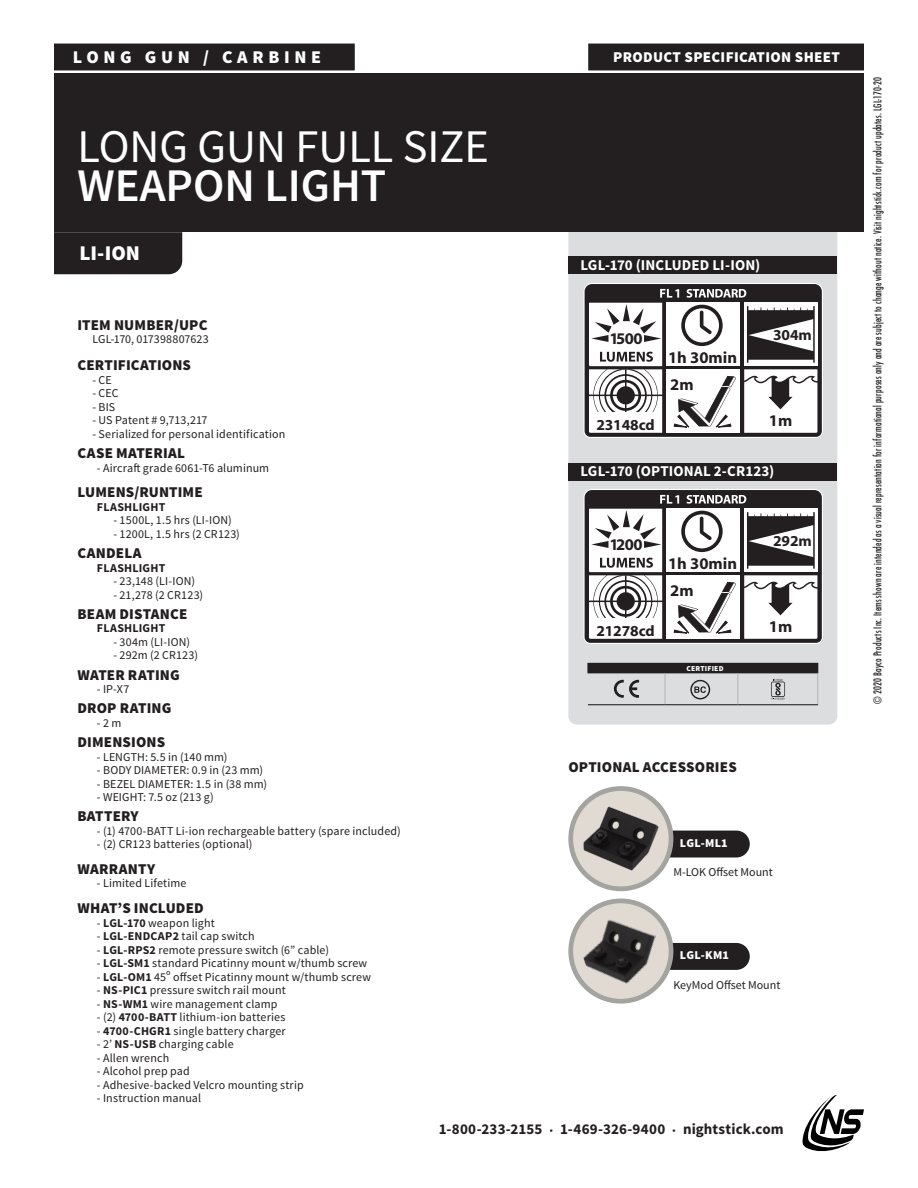
<style>
.page{position:relative;width:918px;height:1188px;background:#fff}
.page>*{position:absolute;margin:0;border:0;box-sizing:border-box;transform-origin:0 0}
.t1{font:46.8px/39px "Source Sans Pro";color:#fff}
.t2{font:900 21px "Source Sans Pro";color:#fff}
.t3{font:900 18px "Source Sans Pro";letter-spacing:.26em;color:#fff}
.t4{font:700 16.35px "Myriad";color:#231f20}
.t5{font:700 15.3px "Myriad";letter-spacing:-.01em;color:#231f20}
.t6{font:900 15px "Source Sans Pro";letter-spacing:.01em;color:#231f20}
.t7{font:700 15px "Source Sans Pro";letter-spacing:.01em;color:#fff}
.t8{font:700 15px "Source Sans Pro";letter-spacing:.005em;color:#231f20}
.t9{font:900 15px "Source Sans Pro";letter-spacing:.02em;color:#fff}
.t10{font:12px "Source Sans Pro";letter-spacing:.01em;color:#231f20}
.t11{font:700 12px "Source Sans Pro";letter-spacing:.015em;color:#231f20}
.t12{font:900 12px "Source Sans Pro";letter-spacing:.015em;color:#fff}
.Cell_Copy{font:condensed 10.5px "Futura";letter-spacing:.02em;color:#231f20;scale:.9 1}
.t13{font:900 7.5px "Source Sans Pro";letter-spacing:.025em;color:#fff}
.s1{font-weight:600}
.s2{font-weight:700}
.s3{font-size:9px}
</style>
<div class="page">
<div style="left:670px;top:831px;width:80px;height:26px;background:#231f20"></div>
<div style="left:568px;top:135px;width:269px;height:590px;background:#dcdddf;border-radius:9px"></div>
<svg style="left:583px;top:283px;width:240px;height:155px;background:#b0afaf"></svg>
<div style="left:54px;top:73px;width:810px;height:159px;background:#231f20"></div>
<div style="left:588px;top:44px;width:276px;height:26px;background:#231f20"></div>
<div style="left:54px;top:232px;width:128px;height:42px;background:#231f20"></div>
<div style="left:568px;top:257px;width:269px;height:17px;background:#231f20"></div>
<svg style="left:802px;top:1095px;width:62px;height:57px"></svg>
<div style="left:54px;top:44px;width:301px;height:26px;background:#231f20"></div>
<svg style="left:571px;top:789px;width:100px;height:100px;background:#d4d0c8"></svg>
<img style="left:583px;top:801px;width:76px;height:76px">
<div style="left:568px;top:786px;width:105px;height:105px;border:5px solid #a3a49f;border-radius:50%"></div>
<svg style="left:670px;top:943px;width:80px;height:27px;background:#2d292a"></svg>
<img style="left:575px;top:905px;width:92px;height:92px">
<div style="left:568px;top:899px;width:105px;height:105px;border:5px solid #a3a49f;border-radius:50%"></div>
<svg style="left:583px;top:489px;width:240px;height:155px;background:#b0afaf"></svg>
<div style="left:568px;top:463px;width:269px;height:18px;background:#231f20"></div>
<div style="left:588px;top:663px;width:230px;height:10px;background:#231f20"></div>
<hr style="left:587px;top:663px;width:78px;height:1px;background:#231f20">
<hr style="left:587px;top:672px;width:78px;height:1px;background:#231f20">
<hr style="left:588px;top:704px;width:77px;height:1px;background:#231f20">
<hr style="left:665px;top:704px;width:73px;height:1px;background:#231f20">
<hr style="left:738px;top:704px;width:80px;height:1px;background:#231f20">
<hr style="left:665px;top:673px;width:1px;height:31px;background:#b2b3b7">
<hr style="left:737px;top:673px;width:1px;height:31px;background:#b2b3b7">
<hr style="left:817px;top:673px;width:1px;height:31px;background:#b2b3b7">
<svg style="left:614px;top:680px;width:25px;height:18px"></svg>
<svg style="left:690px;top:680px;width:20px;height:19px"></svg>
<svg style="left:771px;top:679px;width:14px;height:21px"></svg>
<p class="t3" style="left:73px;top:45px;width:250px">LONG GUN / CARBINE</p>
<p class="t1" style="left:77px;top:127px;width:413px">LONG GUN FULL SIZE<br><span class="s1">WEAPON LIGHT</span></p>
<p class="t2" style="left:79px;top:239px;width:62px">LI-ION</p>
<p class="t6" style="left:77px;top:315px;width:131px">ITEM NUMBER/UPC</p>
<p class="t10" style="left:92px;top:332px;width:118px">LGL-170, 017398807623</p>
<p class="t6" style="left:77px;top:356px;width:115px">CERTIFICATIONS</p>
<p class="t10" style="left:92px;top:372px;width:21px">- CE</p>
<p class="t10" style="left:92px;top:386px;width:27px">- CEC</p>
<p class="t10" style="left:92px;top:399px;width:24px">- BIS</p>
<p class="t10" style="left:92px;top:413px;width:116px">- US Patent # 9,713,217</p>
<p class="t10" style="left:92px;top:426px;width:194px">- Serialized for personal identification</p>
<p class="t6" style="left:77px;top:443px;width:109px">CASE MATERIAL</p>
<p class="t10" style="left:97px;top:460px;width:174px">- Aircraft grade 6061-T6 aluminum</p>
<p class="t6" style="left:77px;top:482px;width:127px">LUMENS/RUNTIME</p>
<p class="t11" style="left:97px;top:499px;width:70px">FLASHLIGHT</p>
<p class="t10" style="left:113px;top:513px;width:120px">- 1500L, 1.5 hrs (LI-ION)</p>
<p class="t10" style="left:113px;top:526px;width:128px">- 1200L, 1.5 hrs (2 CR123)</p>
<p class="t6" style="left:77px;top:543px;width:66px">CANDELA</p>
<p class="t11" style="left:97px;top:560px;width:70px">FLASHLIGHT</p>
<p class="t10" style="left:113px;top:574px;width:83px">- 23,148 (LI-ION)</p>
<p class="t10" style="left:113px;top:587px;width:91px">- 21,278 (2 CR123)</p>
<p class="t6" style="left:77px;top:604px;width:111px">BEAM DISTANCE</p>
<p class="t11" style="left:97px;top:621px;width:70px">FLASHLIGHT</p>
<p class="t10" style="left:113px;top:634px;width:78px">- 304m (LI-ION)</p>
<p class="t10" style="left:113px;top:648px;width:86px">- 292m (2 CR123)</p>
<p class="t6" style="left:77px;top:665px;width:104px">WATER RATING</p>
<p class="t10" style="left:97px;top:682px;width:34px">- IP-X7</p>
<p class="t6" style="left:77px;top:698px;width:96px">DROP RATING</p>
<p class="t10" style="left:97px;top:715px;width:26px">- 2 m</p>
<p class="t6" style="left:77px;top:732px;width:89px">DIMENSIONS</p>
<p class="t10" style="left:97px;top:749px;width:132px">- LENGTH: 5.5 in (140 mm)</p>
<p class="t10" style="left:97px;top:763px;width:168px">- BODY DIAMETER: 0.9 in (23 mm)</p>
<p class="t10" style="left:97px;top:776px;width:172px">- BEZEL DIAMETER: 1.5 in (38 mm)</p>
<p class="t10" style="left:97px;top:790px;width:118px">- WEIGHT: 7.5 oz (213 g)</p>
<p class="t6" style="left:77px;top:806px;width:63px">BATTERY</p>
<p class="t10" style="left:97px;top:823px;width:305px">- (1) 4700-BATT Li-ion rechargeable battery (spare included)</p>
<p class="t10" style="left:97px;top:837px;width:157px">- (2) CR123 batteries (optional)</p>
<p class="t6" style="left:77px;top:859px;width:79px">WARRANTY</p>
<p class="t10" style="left:97px;top:876px;width:91px">- Limited Lifetime</p>
<p class="t6" style="left:77px;top:898px;width:128px">WHAT’S INCLUDED</p>
<p class="t10" style="left:97px;top:915px;width:119px">- <span class="s2">LGL-170</span> weapon light</p>
<p class="t10" style="left:97px;top:929px;width:159px">- <span class="s2">LGL-ENDCAP2</span> tail cap switch</p>
<p class="t10" style="left:97px;top:942px;width:234px">- <span class="s2">LGL-RPS2</span> remote pressure switch (6” cable)</p>
<p class="t10" style="left:97px;top:956px;width:272px">- <span class="s2">LGL-SM1</span> standard Picatinny mount w/thumb screw</p>
<p class="t10" style="left:97px;top:969px;width:275px">- <span class="s2">LGL-OM1</span> 45º offset Picatinny mount w/thumb screw</p>
<p class="t10" style="left:97px;top:983px;width:190px">- <span class="s2">NS-PIC1</span> pressure switch rail mount</p>
<p class="t10" style="left:97px;top:996px;width:182px">- <span class="s2">NS-WM1</span> wire management clamp</p>
<p class="t10" style="left:97px;top:1010px;width:190px">- (2) <span class="s2">4700-BATT</span> lithium-ion batteries</p>
<p class="t10" style="left:97px;top:1023px;width:190px">- <span class="s2">4700-CHGR1</span> single battery charger</p>
<p class="t10" style="left:97px;top:1037px;width:138px">- 2’ <span class="s2">NS-USB</span> charging cable</p>
<p class="t10" style="left:97px;top:1050px;width:74px">- Allen wrench</p>
<p class="t10" style="left:97px;top:1064px;width:94px">- Alcohol prep pad</p>
<p class="t10" style="left:97px;top:1077px;width:208px">- Adhesive-backed Velcro mounting strip</p>
<p class="t10" style="left:97px;top:1091px;width:106px">- Instruction manual</p>
<p class="t9" style="left:613px;top:48px;width:228px">PRODUCT SPECIFICATION SHEET</p>
<p class="t7" style="left:580px;top:255px;width:181px">LGL-170 (INCLUDED LI-ION)</p>
<p class="t4" style="left:609px;top:330px;width:35px">1500</p>
<p class="t5" style="left:773px;top:327px;width:40px">304m</p>
<p class="t4" style="left:670px;top:376px;width:25px">2m</p>
<p class="t4" style="left:769px;top:413px;width:25px">1m</p>
<p class="t4" style="left:668px;top:349px;width:70px">1h 30min</p>
<p class="t5" style="left:596px;top:417px;width:60px">23148cd</p>
<p class="t7" style="left:580px;top:461px;width:196px">LGL-170 (OPTIONAL 2-CR123)</p>
<p class="t4" style="left:609px;top:536px;width:35px">1200</p>
<p class="t5" style="left:773px;top:533px;width:40px">292m</p>
<p class="t4" style="left:670px;top:582px;width:25px">2m</p>
<p class="t4" style="left:769px;top:619px;width:25px">1m</p>
<p class="t4" style="left:668px;top:555px;width:70px">1h 30min</p>
<p class="t5" style="left:596px;top:623px;width:60px">21278cd</p>
<p class="t13" style="left:686px;top:664px;width:39px">CERTIFIED</p>
<p class="t6" style="left:568px;top:757px;width:170px">OPTIONAL ACCESSORIES</p>
<p class="t12" style="left:680px;top:835px;width:49px">LGL-ML1</p>
<p class="t10" style="left:673px;top:865px;width:101px">M-LOK Offset Mount</p>
<p class="t12" style="left:680px;top:948px;width:51px">LGL-KM1</p>
<p class="t10" style="left:673px;top:977px;width:109px">KeyMod Offset Mount</p>
<p class="t8" style="left:439px;top:1119px;width:346px">1-800-233-2155 <span class="s3">•</span> 1-469-326-9400 <span class="s3">•</span> nightstick.com</p>
<p class="Cell_Copy" style="left:871px;top:704px;width:698px;rotate:-90deg">© 2020 Bayco Products Inc. Items shown are intended as a visual representation for informational purposes only and are subject to change without notice. Visit nightstick.com for product updates. LGL-170-20</p>
</div>
